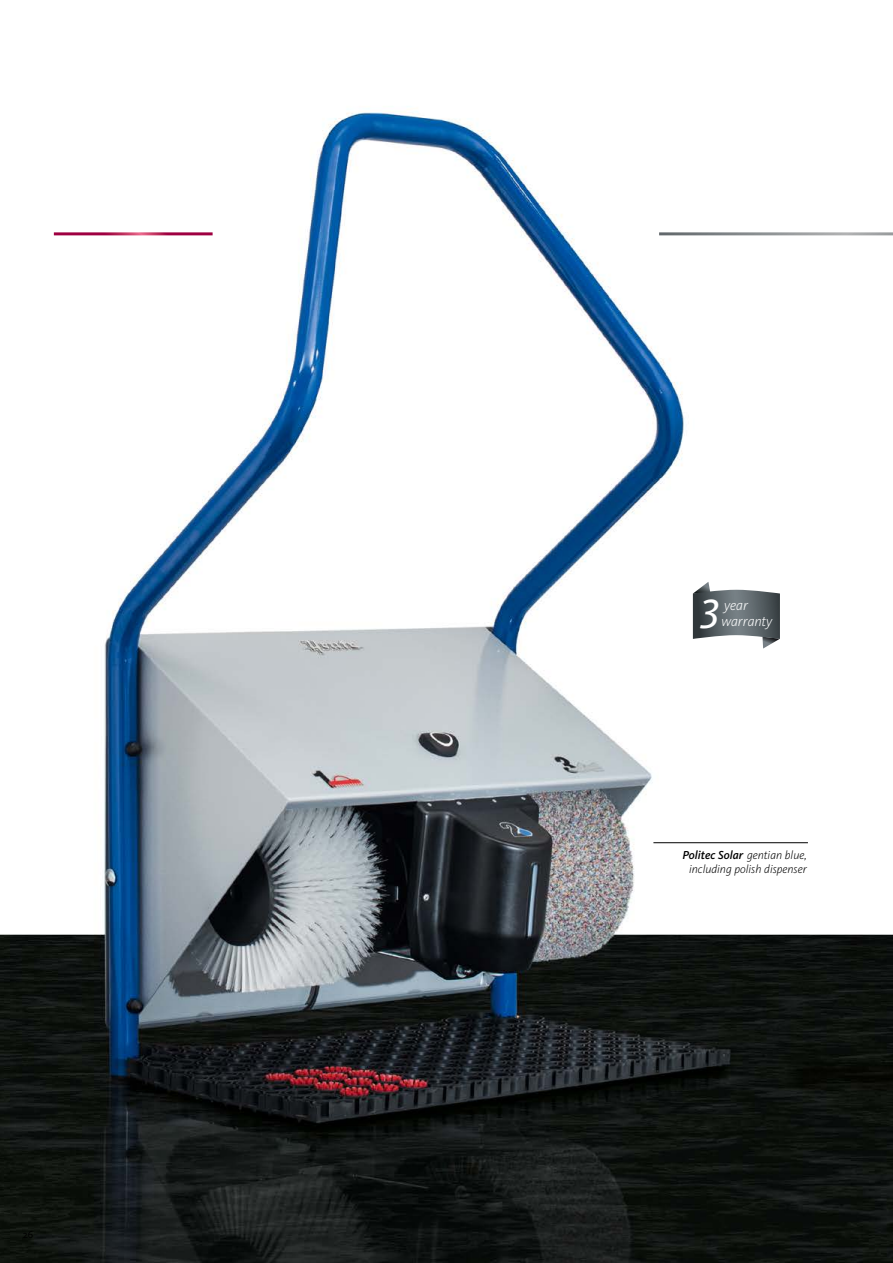
<style>
.page{position:relative;width:893px;height:1263px;background:#fff}
.page>*{position:absolute;margin:0;border:0;box-sizing:border-box;transform-origin:0 0}
.t1{font:italic 42.3px "Kievit OT";color:#fff}
.t2{font:italic 300 14.55px "Kievit OT";color:#fff}
.t3{font:italic 300 12px/14.2px "Kievit OT";color:#000;text-align:center}
.t4{font:10.5px "Kievit OT";color:#000}
.s1{font-weight:500}
</style>
<div class="page">
<img style="left:0;top:111px;width:893px;height:1152px">
<hr style="left:54px;top:232px;width:159px;height:3px;background:#fff">
<hr style="left:659px;top:232px;width:234px;height:3px;background:#fff">
<hr style="left:653px;top:842px;width:155px;height:1px;background:#000">
<svg style="left:693px;top:582px;width:87px;height:66px"></svg>
<p class="t4" style="left:23px;top:1228px;width:12px">26</p>
<h1 class="t1" style="left:700px;top:588px;width:21px">3</h1>
<p class="t2" style="left:724px;top:596px;width:25px">year</p>
<p class="t2" style="left:721px;top:612px;width:52px">warranty</p>
<p class="t3" style="left:682px;top:848px;width:126px"><span class="s1">Politec Solar</span> gentian blue, including polish dispenser</p>
</div>
